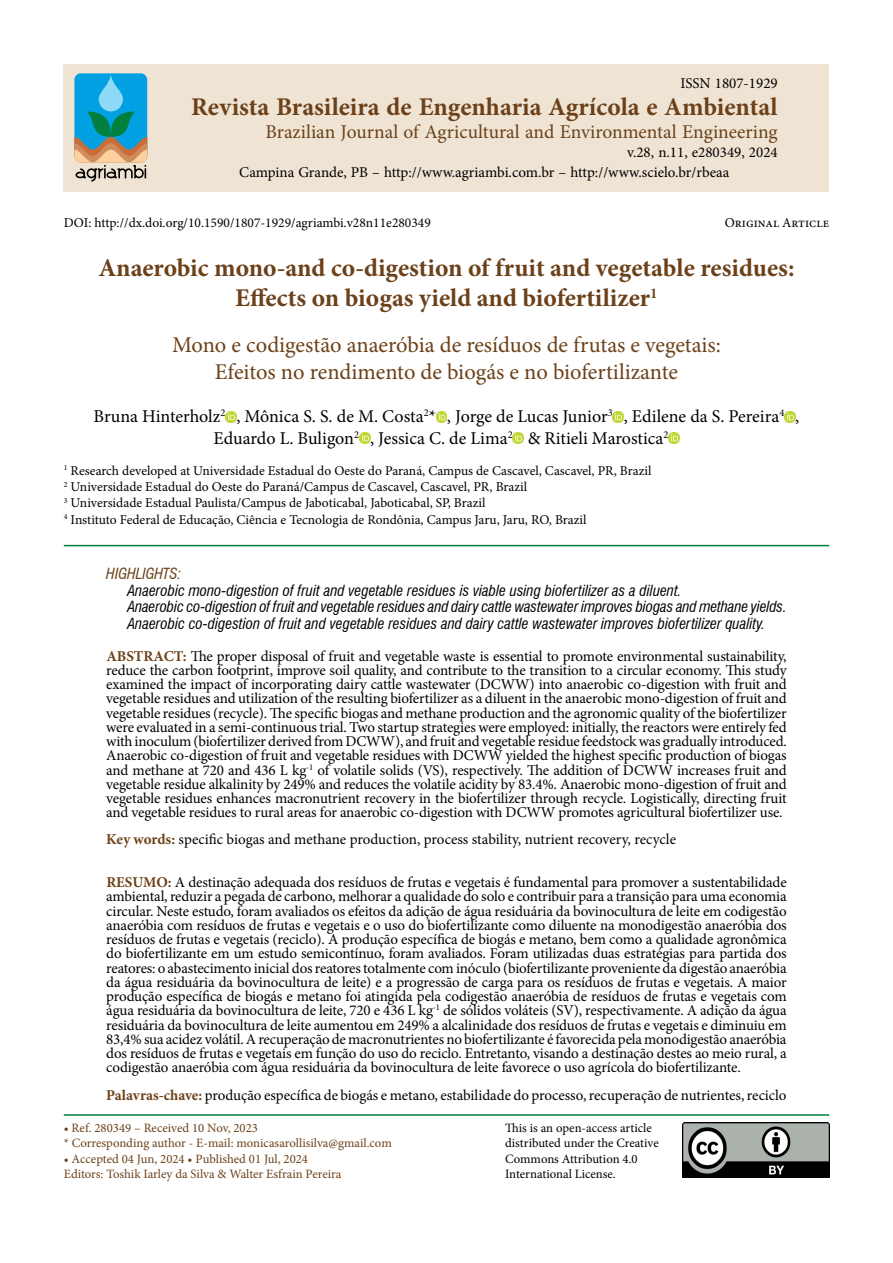
<style>
.page{position:relative;width:893px;height:1263px;background:#fff}
.page>*{position:absolute;margin:0;border:0;box-sizing:border-box;transform-origin:0 0}
.t1{font:700 25.5px/30.6px "Minion Pro";color:#6c4119;text-align:center}
.t2{font:22.5px/27px "Minion Pro";color:#6c4119;text-align:center}
.t3{font:19.5px "Minion Pro";color:#6c4119}
.t4{font:18px/21.6px "Minion Pro";letter-spacing:-.005em;color:#000}
.t5{font:15px/14.2px "Minion Pro";letter-spacing:-.01em;color:#000;text-align:justify}
.t6{font:italic condensed 15px/16.5px "Swiss 721 BT";color:#000}
.t7{font:italic condensed 15px "Swiss 721 BT";color:#6c4119}
.t8{font:13.5px/16.2px "Minion Pro";color:#000}
.t9{font:12.75px/15.3px "Minion Pro";color:#6c4119}
.t10{font:12.75px/15.3px "Minion Pro";letter-spacing:-.005em;color:#000}
.s1{font-weight:700;color:#6c4119}
</style>
<div class="page">
<div style="left:64px;top:64px;width:765px;height:127px;background:#efe3d4"></div>
<img style="left:682px;top:1123px;width:147px;height:55px">
<svg style="left:74px;top:73px;width:73px;height:109px"></svg>
<hr style="left:64px;top:1114px;width:765px;height:2px;background:#007f3e">
<svg style="left:225px;top:411px;width:11px;height:11px"></svg>
<svg style="left:436px;top:411px;width:11px;height:11px"></svg>
<svg style="left:613px;top:411px;width:11px;height:11px"></svg>
<svg style="left:784px;top:411px;width:11px;height:11px"></svg>
<svg style="left:359px;top:433px;width:11px;height:11px"></svg>
<svg style="left:513px;top:433px;width:11px;height:11px"></svg>
<svg style="left:669px;top:433px;width:10px;height:11px"></svg>
<hr style="left:64px;top:545px;width:765px;height:1px;background:#007f3e">
<p class="t5" style="left:680px;top:76px;width:99px">ISSN 1807-1929</p>
<h1 class="t1" style="left:191px;top:91px;width:588px">Revista Brasileira de Engenharia Agrícola e Ambiental</h1>
<h3 class="t3" style="left:265px;top:119px;width:514px">Brazilian Journal of Agricultural and Environmental Engineering</h3>
<p class="t5" style="left:627px;top:145px;width:152px">v.28, n.11, e280349, 2024</p>
<p class="t5" style="left:239px;top:165px;width:492px">Campina Grande, PB – http://www.agriambi.com.br – http://www.scielo.br/rbeaa</p>
<p class="t8" style="left:64px;top:215px;width:369px">DOI: http://dx.doi.org/10.1590/1807-1929/agriambi.v28n11e280349</p>
<p class="t8" style="left:725px;top:215px;width:106px">Original Article</p>
<h1 class="t1" style="left:98px;top:252px;width:698px">Anaerobic mono-and co-digestion of fruit and vegetable residues:<br>Effects on biogas yield and biofertilizer<sup>1</sup></h1>
<h2 class="t2" style="left:172px;top:332px;width:550px">Mono e codigestão anaeróbia de resíduos de frutas e vegetais:<br>Efeitos no rendimento de biogás e no biofertilizante</h2>
<p class="t4" style="left:213px;top:406px;width:587px;text-indent:-120px">Bruna Hinterholz<sup>2</sup> , Mônica S. S. de M. Costa<sup>2</sup>* , Jorge de Lucas Junior<sup>3</sup> , Edilene da S. Pereira<sup>4</sup> ,<br>Eduardo L. Buligon<sup>2</sup> , Jessica C. de Lima<sup>2</sup> &amp; Ritieli Marostica<sup>2</sup></p>
<p class="t8" style="left:64px;top:463px;width:589px"><sup>1</sup> Research developed at Universidade Estadual do Oeste do Paraná, Campus de Cascavel, Cascavel, PR, Brazil <sup>2</sup> Universidade Estadual do Oeste do Paraná/Campus de Cascavel, Cascavel, PR, Brazil<br><sup>3</sup> Universidade Estadual Paulista/Campus de Jaboticabal, Jaboticabal, SP, Brazil<br><sup>4</sup> Instituto Federal de Educação, Ciência e Tecnologia de Rondônia, Campus Jaru, Jaru, RO, Brazil</p>
<p class="t7" style="left:106px;top:564px;width:76px">HIGHLIGHTS:</p>
<p class="t6" style="left:128px;top:582px;width:661px">Anaerobic mono-digestion of fruit and vegetable residues is viable using biofertilizer as a diluent.<br>Anaerobic co-digestion of fruit and vegetable residues and dairy cattle wastewater improves biogas and methane yields.<br>Anaerobic co-digestion of fruit and vegetable residues and dairy cattle wastewater improves biofertilizer quality.</p>
<p class="t5" style="left:106px;top:649px;width:682px"><span class="s1">ABSTRACT:</span> The proper disposal of fruit and vegetable waste is essential to promote environmental sustainability, reduce the carbon footprint, improve soil quality, and contribute to the transition to a circular economy. This study examined the impact of incorporating dairy cattle wastewater (DCWW) into anaerobic co-digestion with fruit and vegetable residues and utilization of the resulting biofertilizer as a diluent in the anaerobic mono-digestion of fruit and vegetable residues (recycle). The specific biogas and methane production and the agronomic quality of the biofertilizer were evaluated in a semi-continuous trial. Two startup strategies were employed: initially, the reactors were entirely fed with inoculum (biofertilizer derived from DCWW), and fruit and vegetable residue feedstock was gradually introduced.<br>Anaerobic co-digestion of fruit and vegetable residues with DCWW yielded the highest specific production of biogas and methane at 720 and 436 L kg<sup>-1</sup> of volatile solids (VS), respectively. The addition of DCWW increases fruit and vegetable residue alkalinity by 249% and reduces the volatile acidity by 83.4%. Anaerobic mono-digestion of fruit and vegetable residues enhances macronutrient recovery in the biofertilizer through recycle. Logistically, directing fruit and vegetable residues to rural areas for anaerobic co-digestion with DCWW promotes agricultural biofertilizer use.</p>
<p class="t5" style="left:106px;top:833px;width:571px"><span class="s1">Key words:</span> specific biogas and methane production, process stability, nutrient recovery, recycle</p>
<p class="t5" style="left:106px;top:875px;width:682px"><span class="s1">RESUMO:</span> A destinação adequada dos resíduos de frutas e vegetais é fundamental para promover a sustentabilidade ambiental, reduzir a pegada de carbono, melhorar a qualidade do solo e contribuir para a transição para uma economia circular. Neste estudo, foram avaliados os efeitos da adição de água residuária da bovinocultura de leite em codigestão anaeróbia com resíduos de frutas e vegetais e o uso do biofertilizante como diluente na monodigestão anaeróbia dos resíduos de frutas e vegetais (reciclo). A produção específica de biogás e metano, bem como a qualidade agronômica do biofertilizante em um estudo semicontínuo, foram avaliados. Foram utilizadas duas estratégias para partida dos reatores: o abastecimento inicial dos reatores totalmente com inóculo (biofertilizante proveniente da digestão anaeróbia da água residuária da bovinocultura de leite) e a progressão de carga para os resíduos de frutas e vegetais. A maior produção específica de biogás e metano foi atingida pela codigestão anaeróbia de resíduos de frutas e vegetais com água residuária da bovinocultura de leite, 720 e 436 L kg<sup>-1</sup> de sólidos voláteis (SV), respectivamente. A adição da água residuária da bovinocultura de leite aumentou em 249% a alcalinidade dos resíduos de frutas e vegetais e diminuiu em 83,4% sua acidez volátil. A recuperação de macronutrientes no biofertilizante é favorecida pela monodigestão anaeróbia dos resíduos de frutas e vegetais em função do uso do reciclo. Entretanto, visando a destinação destes ao meio rural, a codigestão anaeróbia com água residuária da bovinocultura de leite favorece o uso agrícola do biofertilizante.</p>
<p class="t5" style="left:106px;top:1088px;width:682px"><span class="s1">Palavras-chave:</span> produção específica de biogás e metano, estabilidade do processo, recuperação de nutrientes, reciclo</p>
<p class="t9" style="left:64px;top:1120px;width:329px">• Ref. 280349 – Received 10 Nov, 2023<br>* Corresponding author - E-mail: monicasarollisilva@gmail.com</p>
<p class="t9" style="left:64px;top:1151px;width:279px">• Accepted 04 Jun, 2024 • Published 01 Jul, 2024<br>Editors: Toshik Iarley da Silva &amp; Walter Esfrain Pereira</p>
<p class="t10" style="left:505px;top:1120px;width:155px">This is an open-access article distributed under the Creative<br>Commons Attribution 4.0<br>International License.</p>
</div>
